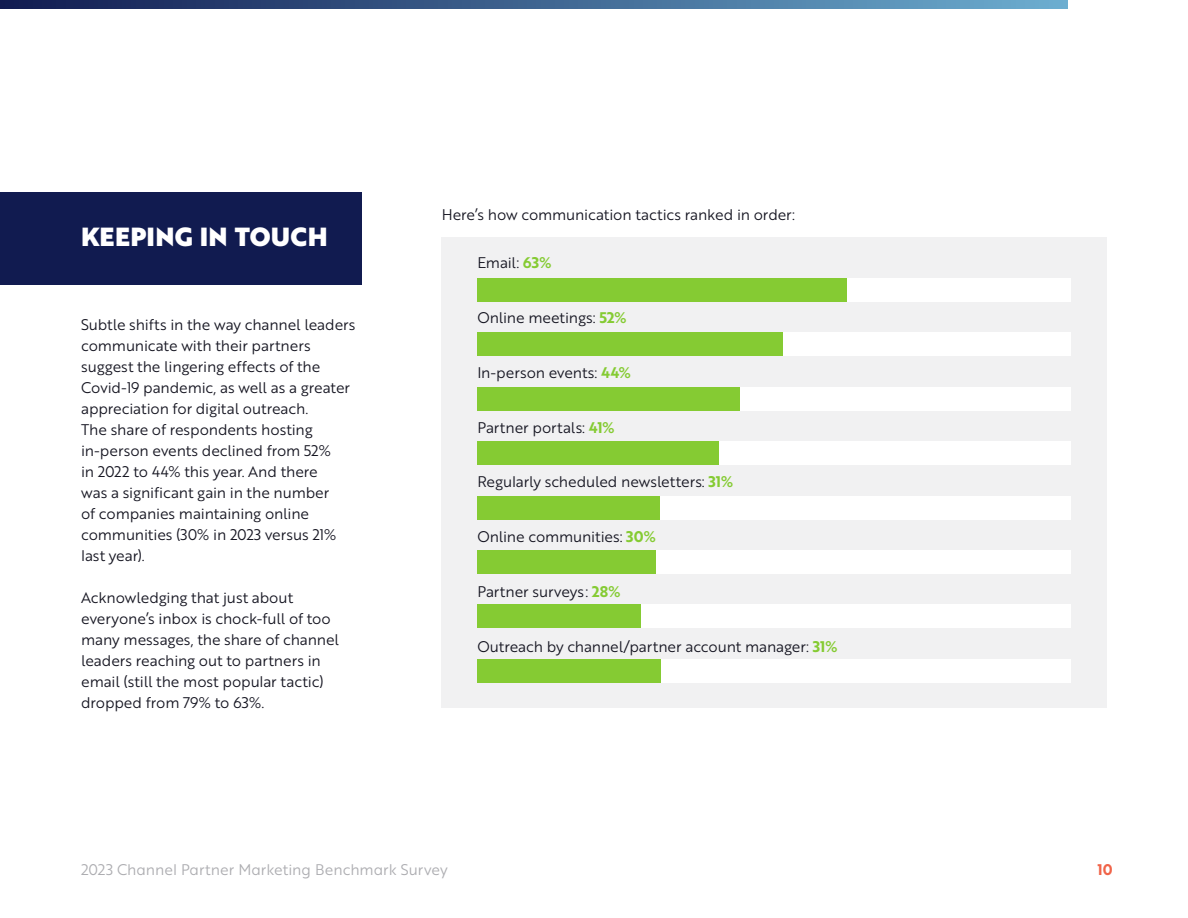
<style>
.page{position:relative;width:1188px;height:918px;background:#fff}
.page>*{position:absolute;margin:0;border:0;box-sizing:border-box;transform-origin:0 0}
.t1{font:25.5px "Brother 1816 Black";letter-spacing:.01em;color:#fff}
.t2{font:15px/21px "Brother 1816 Book";letter-spacing:-.005em;color:#151521}
.t3{font:15px "Brother 1816 Book";color:#adadb1}
.t4{font:15px "Brother 1816 Bold";color:#f06449}
.s1{font-family:"Brother 1816 Bold";color:#85cb33}
</style>
<div class="page">
<svg style="left:0;top:0;width:1068px;height:9px;background:#3e6490"></svg>
<div style="left:442px;top:237px;width:665px;height:471px;background:#f1f1f2"></div>
<div style="left:0;top:192px;width:362px;height:92px;background:#111b50"></div>
<div style="left:477px;top:659px;width:594px;height:24px;background:#fff"></div>
<div style="left:477px;top:659px;width:184px;height:24px;background:#85cb33"></div>
<div style="left:477px;top:605px;width:594px;height:23px;background:#fff"></div>
<div style="left:477px;top:605px;width:164px;height:23px;background:#85cb33"></div>
<div style="left:477px;top:550px;width:594px;height:24px;background:#fff"></div>
<div style="left:477px;top:550px;width:179px;height:24px;background:#85cb33"></div>
<div style="left:477px;top:496px;width:594px;height:23px;background:#fff"></div>
<div style="left:477px;top:496px;width:183px;height:23px;background:#85cb33"></div>
<div style="left:477px;top:441px;width:594px;height:24px;background:#fff"></div>
<div style="left:477px;top:441px;width:242px;height:24px;background:#85cb33"></div>
<div style="left:477px;top:387px;width:594px;height:23px;background:#fff"></div>
<div style="left:477px;top:387px;width:263px;height:23px;background:#85cb33"></div>
<div style="left:477px;top:332px;width:594px;height:24px;background:#fff"></div>
<div style="left:477px;top:332px;width:306px;height:24px;background:#85cb33"></div>
<div style="left:477px;top:278px;width:594px;height:23px;background:#fff"></div>
<div style="left:477px;top:278px;width:370px;height:23px;background:#85cb33"></div>
<h1 class="t1" style="left:81px;top:217px;width:248px">KEEPING IN TOUCH</h1>
<p class="t2" style="left:81px;top:313px;width:276px">Subtle shifts in the way channel leaders communicate with their partners suggest the lingering effects of the Covid-19 pandemic, as well as a greater appreciation for digital outreach.<br>The share of respondents hosting in-person events declined from 52%<br>in 2022 to 44% this year. And there<br>was a significant gain in the number<br>of companies maintaining online communities (30% in 2023 versus 21% last year).</p>
<p class="t2" style="left:81px;top:586px;width:259px">Acknowledging that just about everyone’s inbox is chock-full of too many messages, the share of channel leaders reaching out to partners in email (still the most popular tactic) dropped from 79% to 63%.</p>
<p class="t2" style="left:442px;top:203px;width:355px">Here’s how communication tactics ranked in order:</p>
<p class="t2" style="left:477px;top:252px;width:76px">Email: <span class="s1">63%</span></p>
<p class="t2" style="left:477px;top:307px;width:151px">Online meetings: <span class="s1">52%</span></p>
<p class="t2" style="left:477px;top:361px;width:155px">In-person events: <span class="s1">44%</span></p>
<p class="t2" style="left:477px;top:416px;width:139px">Partner portals: <span class="s1">41%</span></p>
<p class="t2" style="left:477px;top:471px;width:257px">Regularly scheduled newsletters: <span class="s1">31%</span></p>
<p class="t2" style="left:477px;top:526px;width:180px">Online communities: <span class="s1">30%</span></p>
<p class="t2" style="left:477px;top:580px;width:145px">Partner surveys: <span class="s1">28%</span></p>
<p class="t2" style="left:477px;top:635px;width:362px">Outreach by channel/partner account manager: <span class="s1">31%</span></p>
<p class="t3" style="left:81px;top:858px;width:368px">2023 Channel Partner Marketing Benchmark Survey</p>
<p class="t4" style="left:1097px;top:858px;width:17px">10</p>
</div>
